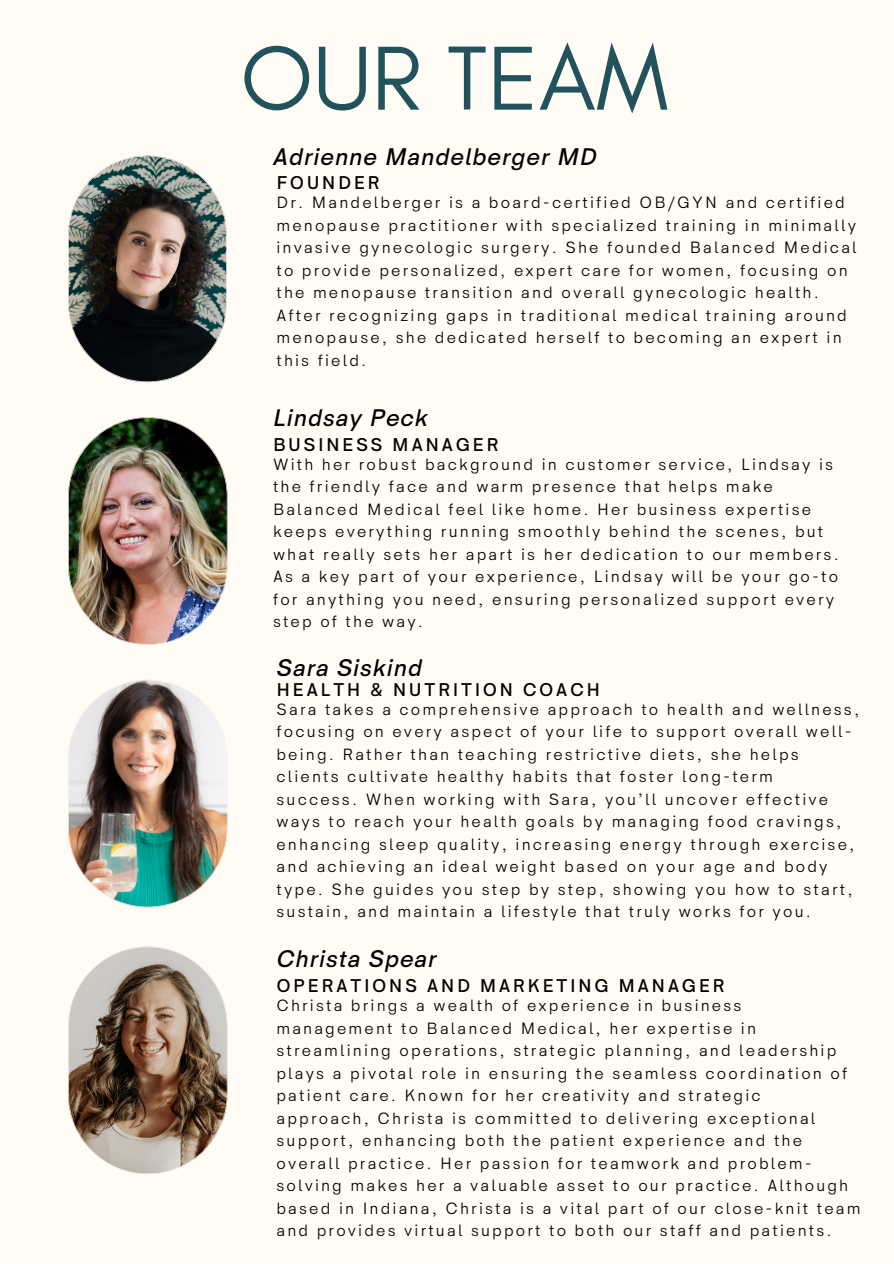
<style>
.page{position:relative;width:894px;height:1264px;background:#fff}
.page>*{position:absolute;margin:0;border:0;box-sizing:border-box;transform-origin:0 0}
.t1{font:92.55px "Glacial Indifference";color:#22525b}
.t2{font:italic 500 24.3px "HK Sentiments";letter-spacing:.035em;color:#000}
.t3{font:500 18.6px "HK Sentiments";letter-spacing:.13em;color:#000}
.t4{font:16.5px/22.5px "HK Sentiments";letter-spacing:.13em;color:#000}
</style>
<div class="page">
<div style="left:0;top:0;width:893px;height:1263px;background:#fffcf5"></div>
<img style="left:68px;top:156px;width:159px;height:226px">
<img style="left:68px;top:417px;width:159px;height:228px">
<img style="left:68px;top:679px;width:159px;height:228px">
<svg style="left:68px;top:946px;width:159px;height:228px"></svg>
<h1 class="t1" style="left:240px;top:22px;width:429px">OUR TEAM</h1>
<h2 class="t2" style="left:273px;top:143px;width:325px">Adrienne Mandelberger MD</h2>
<h3 class="t3" style="left:276px;top:173px;width:105px">FOUNDER</h3>
<p class="t4" style="left:276px;top:192px;width:581px">Dr. Mandelberger is a board-certified OB/GYN and certified menopause practitioner with specialized training in minimally invasive gynecologic surgery. She founded Balanced Medical to provide personalized, expert care for women, focusing on the menopause transition and overall gynecologic health.<br>After recognizing gaps in traditional medical training around menopause, she dedicated herself to becoming an expert in this field.</p>
<h3 class="t2" style="left:273px;top:404px;width:156px">Lindsay Peck</h3>
<p class="t4" style="left:273px;top:453px;width:567px">With her robust background in customer service, Lindsay is the friendly face and warm presence that helps make Balanced Medical feel like home. Her business expertise keeps everything running smoothly behind the scenes, but what really sets her apart is her dedication to our members.<br>As a key part of your experience, Lindsay will be your go-to for anything you need, ensuring personalized support every step of the way.</p>
<h2 class="t3" style="left:273px;top:434px;width:227px">BUSINESS MANAGER</h2>
<h3 class="t2" style="left:276px;top:654px;width:147px">Sara Siskind</h3>
<p class="t4" style="left:276px;top:698px;width:584px">Sara takes a comprehensive approach to health and wellness, focusing on every aspect of your life to support overall well&shy;being. Rather than teaching restrictive diets, she helps clients cultivate healthy habits that foster long-term<br>success. When working with Sara, you’ll uncover effective ways to reach your health goals by managing food cravings, enhancing sleep quality, increasing energy through exercise, and achieving an ideal weight based on your age and body type. She guides you step by step, showing you how to start, sustain, and maintain a lifestyle that truly works for you.</p>
<h2 class="t2" style="left:276px;top:945px;width:162px">Christa Spear</h2>
<h3 class="t3" style="left:276px;top:975px;width:449px">OPERATIONS AND MARKETING MANAGER</h3>
<p class="t4" style="left:276px;top:995px;width:585px">Christa brings a wealth of experience in business management to Balanced Medical, her expertise in streamlining operations, strategic planning, and leadership plays a pivotal role in ensuring the seamless coordination of patient care. Known for her creativity and strategic<br>approach, Christa is committed to delivering exceptional support, enhancing both the patient experience and the overall practice. Her passion for teamwork and problem&shy;solving makes her a valuable asset to our practice. Although based in Indiana, Christa is a vital part of our close-knit team and provides virtual support to both our staff and patients.</p>
<h2 class="t3" style="left:276px;top:679px;width:325px">HEALTH &amp; NUTRITION COACH</h2>
</div>
